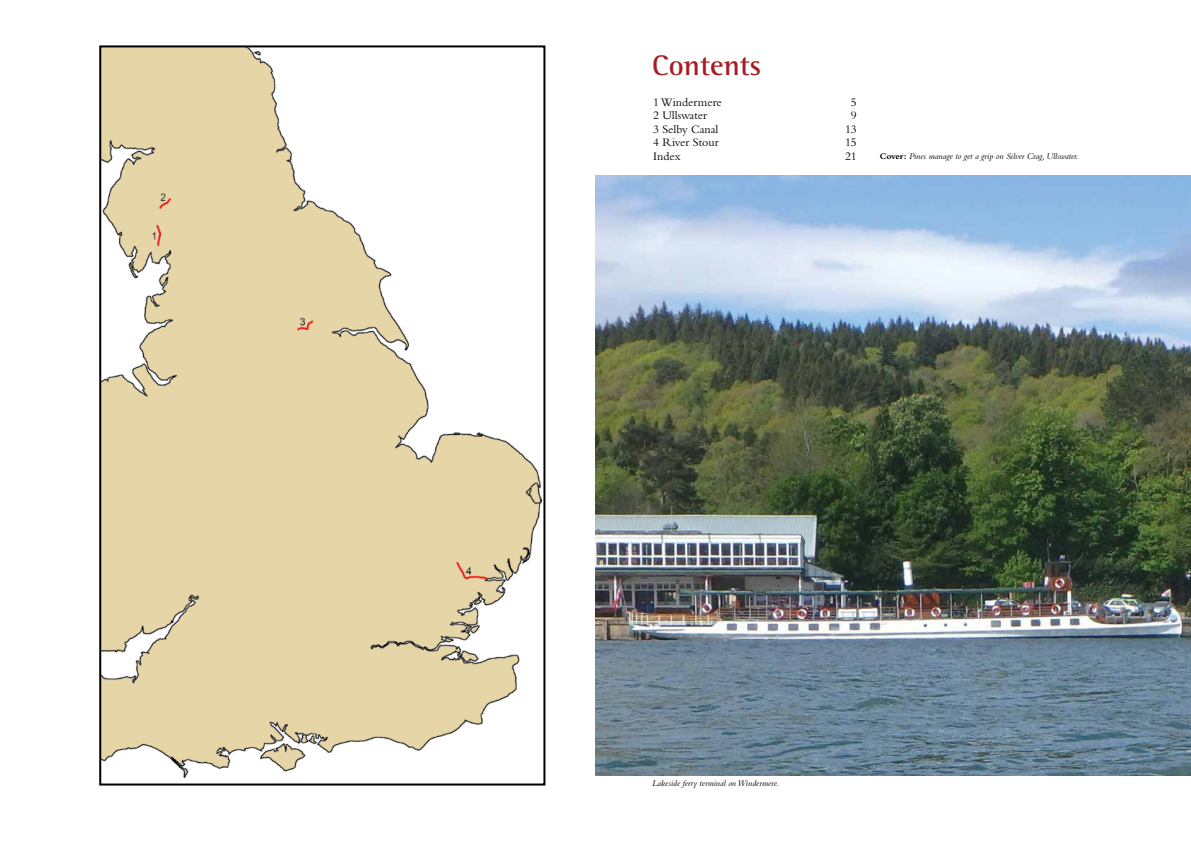
<style>
.page{position:relative;width:1191px;height:842px;background:#fff}
.page>*{position:absolute;margin:0;border:0;box-sizing:border-box;transform-origin:0 0}
.t1{font:700 29px "Rotis Semi Serif";color:#a71c20}
.t2{font:12px/13.5px "Bembo";color:#000}
.t3{font:italic 9px "Bembo";color:#000}
.s1{font-weight:700;font-style:normal}
</style>
<div class="page">
<img style="left:102px;top:48px;width:440px;height:730px">
<div style="left:99px;top:45px;width:446px;height:740px;border:2px solid #000"></div>
<img style="left:595px;top:175px;width:596px;height:600px">
<h1 class="t1" style="left:652px;top:48px;width:111px">Contents</h1>
<h2 class="t2" style="left:653px;top:95px;width:70px">1 Windermere<br>2 Ullswater<br>3 Selby Canal<br>4 River Stour<br>Index</h2>
<h2 class="t2" style="left:845px;top:95px;width:13px;text-align:center">5<br>9<br>13<br>15<br>21</h2>
<p class="t3" style="left:879px;top:151px;width:200px"><span class="s1">Cover:</span> Pines manage to get a grip on Silver Crag, Ullswater.</p>
<p class="t3" style="left:652px;top:777px;width:128px">Lakeside ferry terminal on Windermere.</p>
</div>
